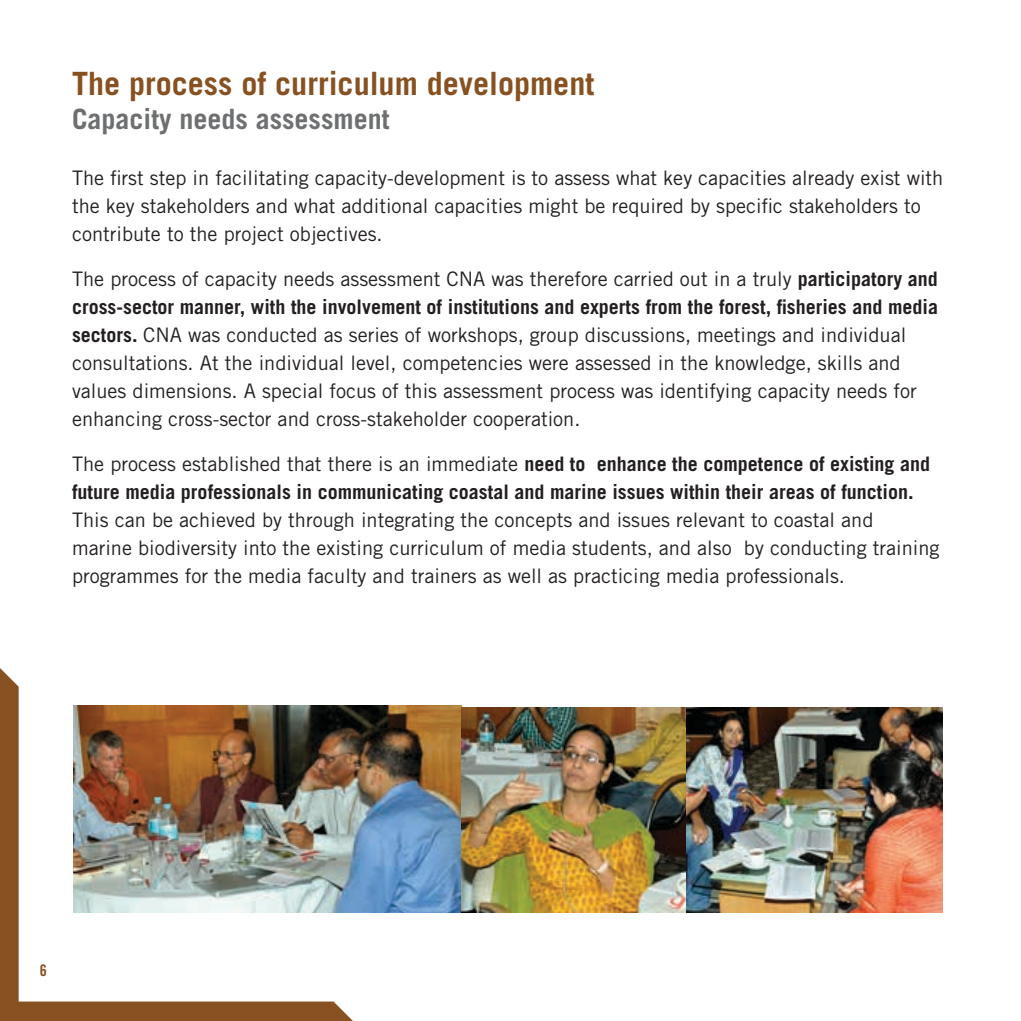
<style>
.page{position:relative;width:1021px;height:1021px;background:#fff}
.page>*{position:absolute;margin:0;border:0;box-sizing:border-box;transform-origin:0 0}
.t1{font:700 32px "Trade Gothic LT Std";color:#875121}
.t2{font:700 28px "Trade Gothic LT Std";color:#6d6f71}
.t3{font:20px/28px "Trade Gothic LT Std";color:#231f20}
.t4{font:700 20px/28px "Trade Gothic LT Std";color:#231f20}
.t5{font:16px "Trade Gothic LT Std Bd Cn 20";color:#875121}
.s1{font-weight:700}
.s2{font-weight:400}
</style>
<div class="page">
<svg style="left:0;top:668px;width:399px;height:352px"></svg>
<img style="left:73px;top:705px;width:388px;height:207px">
<img style="left:461px;top:707px;width:481px;height:205px">
<h1 class="t1" style="left:72px;top:64px;width:524px">The process of curriculum development</h1>
<h2 class="t2" style="left:72px;top:102px;width:319px">Capacity needs assessment</h2>
<p class="t3" style="left:72px;top:163px;width:872px">The first step in facilitating capacity-development is to assess what key capacities already exist with the key stakeholders and what additional capacities might be required by specific stakeholders to contribute to the project objectives.</p>
<p class="t3" style="left:72px;top:264px;width:867px">The process of capacity needs assessment CNA was therefore carried out in a truly <span class="s1">participatory and cross-sector manner, with the involvement of institutions and experts from the forest, fisheries and media sectors.</span> CNA was conducted as series of workshops, group discussions, meetings and individual consultations. At the individual level, competencies were assessed in the knowledge, skills and values dimensions. A special focus of this assessment process was identifying capacity needs for enhancing cross-sector and cross-stakeholder cooperation.</p>
<p class="t4" style="left:72px;top:449px;width:859px"><span class="s2">The process established that there is an immediate</span> need to enhance the competence of existing and future media professionals in communicating coastal and marine issues within their areas of function.</p>
<p class="t3" style="left:72px;top:505px;width:869px">This can be achieved by through integrating the concepts and issues relevant to coastal and<br>marine biodiversity into the existing curriculum of media students, and also by conducting training programmes for the media faculty and trainers as well as practicing media professionals.</p>
<p class="t5" style="left:40px;top:960px;width:9px">6</p>
</div>
